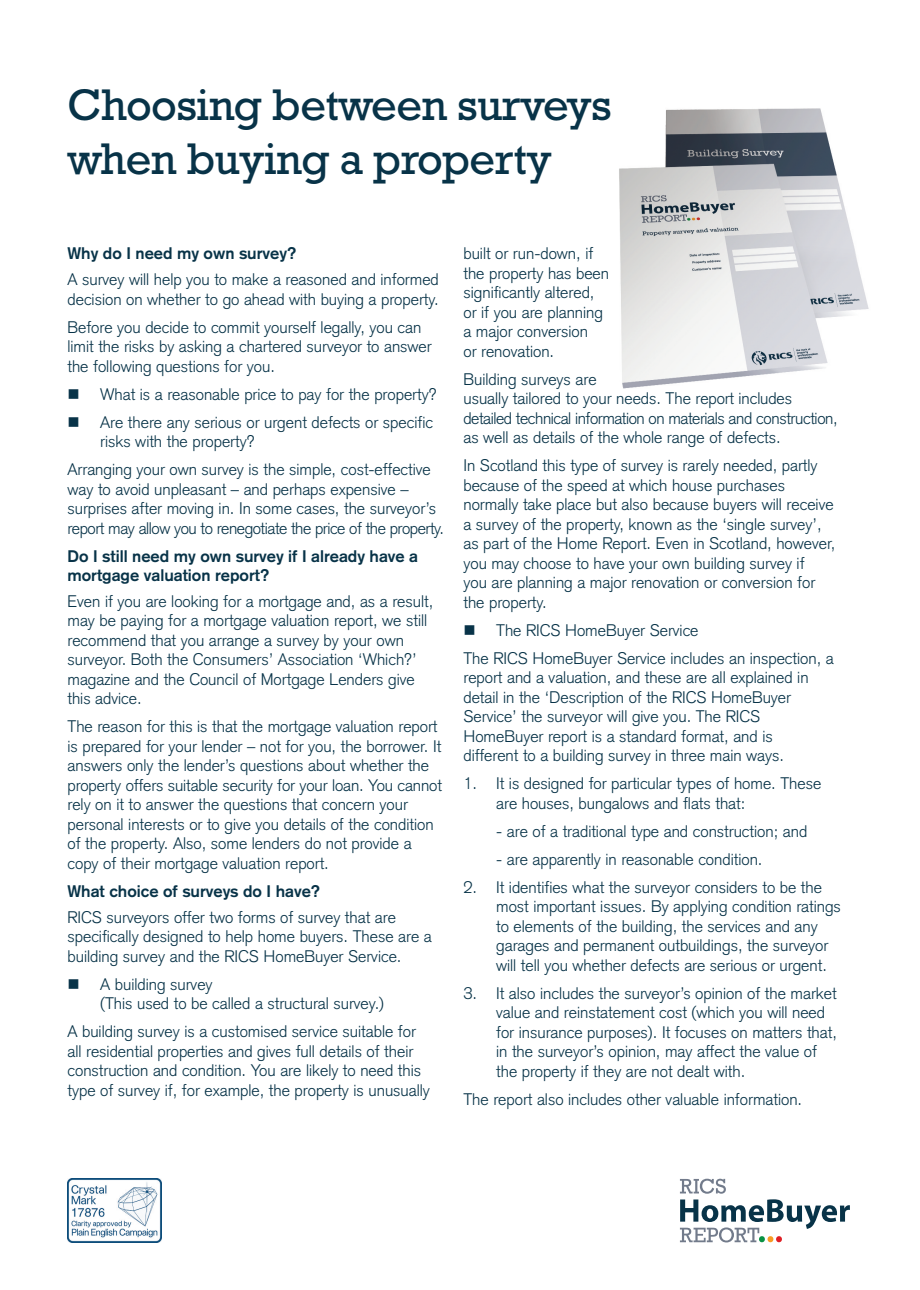
<style>
.page{position:relative;width:920px;height:1290px;background:#fff}
.page>*{position:absolute;margin:0;border:0;box-sizing:border-box;transform-origin:0 0}
.t1{font:45px/54px "Rockwell";letter-spacing:-.015em;color:#083348}
.t2{font:300 16.5px/19.5px "Akzidenz Grotesk";color:#083348}
.t3{font:700 16.5px/19.5px "Akzidenz Grotesk";color:#083348}
</style>
<div class="page">
<img style="left:619px;top:108px;width:250px;height:281px">
<svg style="left:680px;top:1179px;width:170px;height:63px"></svg>
<img style="left:68px;top:1179px;width:94px;height:63px">
<h1 class="t1" style="left:68px;top:78px;width:546px">Choosing between surveys when buying a property</h1>
<p class="t3" style="left:68px;top:245px;width:230px">Why do I need my own survey?</p>
<p class="t2" style="left:67px;top:271px;width:373px">A survey will help you to make a reasoned and informed decision on whether to go ahead with buying a property.</p>
<p class="t2" style="left:68px;top:319px;width:366px">Before you decide to commit yourself legally, you can limit the risks by asking a chartered surveyor to answer the following questions for you.</p>
<p class="t2" style="left:100px;top:382px;width:338px;line-height:28px">What is a reasonable price to pay for the property?<br>Are there any serious or urgent defects or specific</p>
<p class="t2" style="left:67px;top:429px;width:365px;line-height:28px;text-indent:33px">risks with the property?<br>Arranging your own survey is the simple, cost-effective</p>
<p class="t2" style="left:68px;top:481px;width:378px">way to avoid unpleasant – and perhaps expensive – surprises after moving in. In some cases, the surveyor’s report may allow you to renegotiate the price of the property.</p>
<p class="t3" style="left:68px;top:547px;width:352px">Do I still need my own survey if I already have a mortgage valuation report?</p>
<p class="t2" style="left:68px;top:593px;width:367px">Even if you are looking for a mortgage and, as a result, may be paying for a mortgage valuation report, we still recommend that you arrange a survey by your own surveyor. Both the Consumers’ Association ‘Which?’ magazine and the Council of Mortgage Lenders give this advice.</p>
<p class="t2" style="left:68px;top:719px;width:376px">The reason for this is that the mortgage valuation report is prepared for your lender – not for you, the borrower. It answers only the lender’s questions about whether the property offers suitable security for your loan. You cannot rely on it to answer the questions that concern your personal interests or to give you details of the condition of the property. Also, some lenders do not provide a copy of their mortgage valuation report.</p>
<p class="t3" style="left:68px;top:883px;width:254px">What choice of surveys do I have?</p>
<p class="t2" style="left:68px;top:909px;width:366px">RICS surveyors offer two forms of survey that are specifically designed to help home buyers. These are a building survey and the RICS HomeBuyer Service.</p>
<p class="t2" style="left:100px;top:976px;width:285px">A building survey<br>(This used to be called a structural survey.)</p>
<p class="t2" style="left:68px;top:1024px;width:364px">A building survey is a customised service suitable for all residential properties and gives full details of their construction and condition. You are likely to need this type of survey if, for example, the property is unusually</p>
<p class="t2" style="left:463px;top:246px;width:147px">built or run-down, if the property has been significantly altered, or if you are planning a major conversion<br>or renovation.</p>
<p class="t2" style="left:463px;top:371px;width:376px">Building surveys are<br>usually tailored to your needs. The report includes detailed technical information on materials and construction, as well as details of the whole range of defects.</p>
<p class="t2" style="left:463px;top:458px;width:373px">In Scotland this type of survey is rarely needed, partly because of the speed at which house purchases normally take place but also because buyers will receive a survey of the property, known as the ‘single survey’, as part of the Home Report. Even in Scotland, however, you may choose to have your own building survey if<br>you are planning a major renovation or conversion for the property.</p>
<p class="t2" style="left:463px;top:618px;width:372px;line-height:28px;text-indent:33px">The RICS HomeBuyer Service<br>The RICS HomeBuyer Service includes an inspection, a</p>
<p class="t2" style="left:463px;top:670px;width:347px">report and a valuation, and these are all explained in detail in the ‘Description of the RICS HomeBuyer Service’ the surveyor will give you. The RICS HomeBuyer report is a standard format, and is different to a building survey in three main ways.</p>
<p class="t2" style="left:496px;top:776px;width:327px;text-indent:-33px">1. It is designed for particular types of home. These are houses, bungalows and flats that:</p>
<p class="t2" style="left:496px;top:823px;width:313px">- are of a traditional type and construction; and</p>
<p class="t2" style="left:496px;top:851px;width:268px">- are apparently in reasonable condition.</p>
<p class="t2" style="left:496px;top:879px;width:346px;text-indent:-33px">2. It identifies what the surveyor considers to be the most important issues. By applying condition ratings to elements of the building, the services and any garages and permanent outbuildings, the surveyor will tell you whether defects are serious or urgent.</p>
<p class="t2" style="left:496px;top:985px;width:342px;text-indent:-33px">3. It also includes the surveyor’s opinion of the market value and reinstatement cost (which you will need for insurance purposes). It focuses on matters that, in the surveyor’s opinion, may affect the value of the property if they are not dealt with.</p>
<p class="t2" style="left:463px;top:1091px;width:340px">The report also includes other valuable information.</p>
</div>
